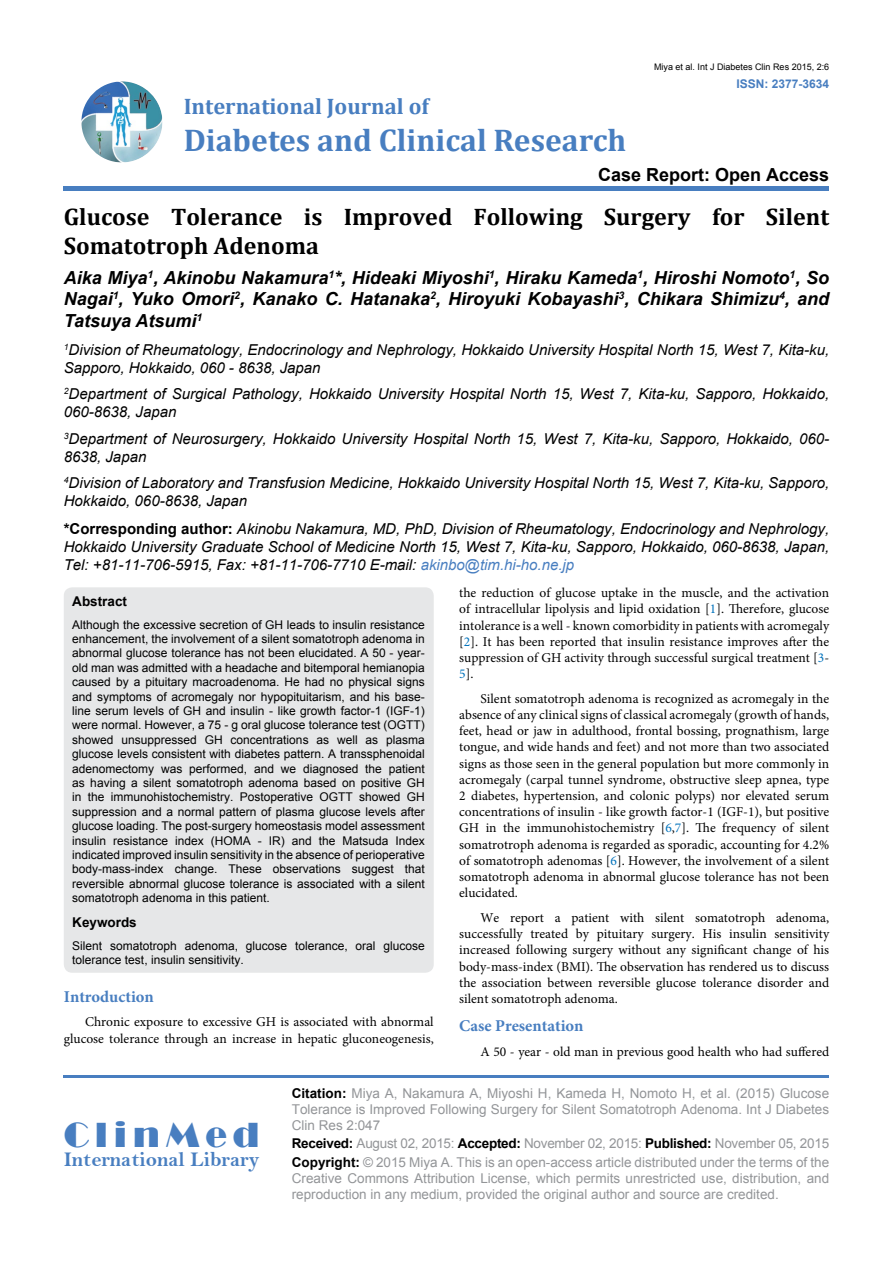
<style>
.page{position:relative;width:893px;height:1263px;background:#fff}
.page>*{position:absolute;margin:0;border:0;box-sizing:border-box;transform-origin:0 0}
.t1{font:36px "Broadway";letter-spacing:.16em;color:#487ec0}
.t2{font:700 31.5px "Cambria";color:#487ec0}
.t3{font:700 24px/28.8px "Cambria";color:#000}
.t4{font:700 22.5px "Cambria";color:#487ec0}
.t5{font:21px "Bell MT Bold";color:#487ec0}
.t6{font:italic 700 18px/21.6px "Arial";color:#000;text-align:justify}
.t7{font:700 18px "Arial";color:#000}
.t8{font:700 16.5px "Minion Pro";color:#487ec0}
.t9{font:italic 15px/18px "Arial";color:#000}
.t10{font:13.5px/16.2px "Minion Pro";color:#000;text-align:justify}
.t11{font:13.5px/16.2px "Arial";color:#939598}
.t12{font:700 13.5px "Arial";color:#000}
.t13{font:12px/14.4px "Arial";color:#000;text-align:justify}
.t14{font:700 12px "Arial";color:#487ec0}
.t15{font:9px "Arial";color:#000}
.s1{font-weight:700;font-style:normal}
.s2{color:#487ec0}
.s3{color:#0072bc}
.s4{font-weight:700;color:#000}
</style>
<div class="page">
<img style="left:81px;top:81px;width:81px;height:81px;border-radius:41px">
<div style="left:64px;top:186px;width:765px;height:5px;background:#487ec0"></div>
<hr style="left:64px;top:1075px;width:765px;height:3px;background:#487ec0">
<div style="left:64px;top:587px;width:370px;height:386px;background:#e6e7e8;border-radius:9px"></div>
<p class="t15" style="left:654px;top:61px;width:177px">Miya et al. Int J Diabetes Clin Res 2015, 2:6</p>
<p class="t14" style="left:736px;top:75px;width:94px">ISSN: 2377-3634</p>
<h3 class="t4" style="left:184px;top:90px;width:247px">International Journal of</h3>
<h2 class="t2" style="left:184px;top:118px;width:444px">Diabetes and Clinical Research</h2>
<h3 class="t7" style="left:598px;top:163px;width:233px">Case Report: Open Access</h3>
<h3 class="t3" style="left:64px;top:201px;width:767px">Glucose Tolerance is Improved Following Surgery for Silent<br>Somatotroph Adenoma</h3>
<h3 class="t6" style="left:64px;top:267px;width:767px">Aika Miya<sup>1</sup>, Akinobu Nakamura<sup>1</sup>*, Hideaki Miyoshi<sup>1</sup>, Hiraku Kameda<sup>1</sup>, Hiroshi Nomoto<sup>1</sup>, So Nagai<sup>1</sup>, Yuko Omori<sup>2</sup>, Kanako C. Hatanaka<sup>2</sup>, Hiroyuki Kobayashi<sup>3</sup>, Chikara Shimizu<sup>4</sup>, and Tatsuya Atsumi<sup>1</sup></h3>
<p class="t9" style="left:64px;top:341px;width:767px"><sup>1</sup>Division of Rheumatology, Endocrinology and Nephrology, Hokkaido University Hospital North 15, West 7, Kita-ku,<br>Sapporo, Hokkaido, 060 - 8638, Japan</p>
<p class="t9" style="left:64px;top:385px;width:767px"><sup>2</sup>Department of Surgical Pathology, Hokkaido University Hospital North 15, West 7, Kita-ku, Sapporo, Hokkaido,<br>060-8638, Japan</p>
<p class="t9" style="left:64px;top:430px;width:767px"><sup>3</sup>Department of Neurosurgery, Hokkaido University Hospital North 15, West 7, Kita-ku, Sapporo, Hokkaido, 060-<br>8638, Japan</p>
<p class="t9" style="left:64px;top:474px;width:767px"><sup>4</sup>Division of Laboratory and Transfusion Medicine, Hokkaido University Hospital North 15, West 7, Kita-ku, Sapporo,<br>Hokkaido, 060-8638, Japan</p>
<p class="t9" style="left:64px;top:520px;width:767px;text-align:justify"><span class="s1">*Corresponding author:</span> Akinobu Nakamura, MD, PhD, Division of Rheumatology, Endocrinology and Nephrology, Hokkaido University Graduate School of Medicine North 15, West 7, Kita-ku, Sapporo, Hokkaido, 060-8638, Japan, Tel: +81-11-706-5915, Fax: +81-11-706-7710 E-mail: <span class="s2">akinbo@tim.hi-ho.ne.jp</span></p>
<p class="t12" style="left:72px;top:592px;width:56px">Abstract</p>
<p class="t13" style="left:72px;top:617px;width:354px">Although the excessive secretion of GH leads to insulin resistance enhancement, the involvement of a silent somatotroph adenoma in abnormal glucose tolerance has not been elucidated. A 50 - year&shy;old man was admitted with a headache and bitemporal hemianopia caused by a pituitary macroadenoma. He had no physical signs and symptoms of acromegaly nor hypopituitarism, and his base&shy;line serum levels of GH and insulin - like growth factor-1 (IGF-1) were normal. However, a 75 - g oral glucose tolerance test (OGTT) showed unsuppressed GH concentrations as well as plasma glucose levels consistent with diabetes pattern. A transsphenoidal adenomectomy was performed, and we diagnosed the patient as having a silent somatotroph adenoma based on positive GH in the immunohistochemistry. Postoperative OGTT showed GH suppression and a normal pattern of plasma glucose levels after glucose loading. The post-surgery homeostasis model assessment insulin resistance index (HOMA - IR) and the Matsuda Index indicated improved insulin sensitivity in the absence of perioperative body-mass-index change. These observations suggest that reversible abnormal glucose tolerance is associated with a silent somatotroph adenoma in this patient.</p>
<p class="t12" style="left:72px;top:913px;width:66px">Keywords</p>
<p class="t13" style="left:72px;top:938px;width:354px">Silent somatotroph adenoma, glucose tolerance, oral glucose tolerance test, insulin sensitivity.</p>
<p class="t10" style="left:459px;top:585px;width:371px">the reduction of glucose uptake in the muscle, and the activation of intracellular lipolysis and lipid oxidation [<span class="s3">1</span>]. Therefore, glucose intolerance is a well - known comorbidity in patients with acromegaly [<span class="s3">2</span>]. It has been reported that insulin resistance improves after the suppression of GH activity through successful surgical treatment [<span class="s3">3</span>- <span class="s3">5</span>].</p>
<p class="t10" style="left:459px;top:690px;width:371px;text-indent:21px">Silent somatotroph adenoma is recognized as acromegaly in the absence of any clinical signs of classical acromegaly (growth of hands, feet, head or jaw in adulthood, frontal bossing, prognathism, large tongue, and wide hands and feet) and not more than two associated signs as those seen in the general population but more commonly in acromegaly (carpal tunnel syndrome, obstructive sleep apnea, type 2 diabetes, hypertension, and colonic polyps) nor elevated serum concentrations of insulin - like growth factor-1 (IGF-1), but positive GH in the immunohistochemistry [<span class="s3">6</span>,<span class="s3">7</span>]. The frequency of silent somatrotroph adenoma is regarded as sporadic, accounting for 4.2% of somatotroph adenomas [<span class="s3">6</span>]. However, the involvement of a silent somatotroph adenoma in abnormal glucose tolerance has not been elucidated.</p>
<p class="t10" style="left:459px;top:910px;width:371px;text-indent:21px">We report a patient with silent somatotroph adenoma, successfully treated by pituitary surgery. His insulin sensitivity increased following surgery without any significant change of his body-mass-index (BMI). The observation has rendered us to discuss the association between reversible glucose tolerance disorder and silent somatotroph adenoma.</p>
<p class="t8" style="left:459px;top:1014px;width:126px">Case Presentation</p>
<p class="t10" style="left:480px;top:1044px;width:350px">A 50 - year - old man in previous good health who had suffered</p>
<p class="t8" style="left:64px;top:985px;width:92px">Introduction</p>
<p class="t10" style="left:64px;top:1014px;width:371px;text-align:right">Chronic exposure to excessive GH is associated with abnormal glucose tolerance through an increase in hepatic gluconeogenesis,</p>
<h1 class="t1" style="left:64px;top:1113px;width:197px">ClinMed</h1>
<h3 class="t5" style="left:64px;top:1147px;width:197px">International Library</h3>
<p class="t11" style="left:292px;top:1085px;width:539px;text-align:justify"><span class="s4">Citation:</span> Miya A, Nakamura A, Miyoshi H, Kameda H, Nomoto H, et al. (2015) Glucose Tolerance is Improved Following Surgery for Silent Somatotroph Adenoma. Int J Diabetes Clin Res 2:047</p>
<p class="t11" style="left:292px;top:1135px;width:539px;line-height:18.3px"><span class="s4">Received:</span> August 02, 2015: <span class="s4">Accepted:</span> November 02, 2015: <span class="s4">Published:</span> November 05, 2015<br><span class="s4">Copyright:</span> © 2015 Miya A. This is an open-access article distributed under the terms of the</p>
<p class="t11" style="left:292px;top:1170px;width:539px">Creative Commons Attribution License, which permits unrestricted use, distribution, and reproduction in any medium, provided the original author and source are credited.</p>
</div>
